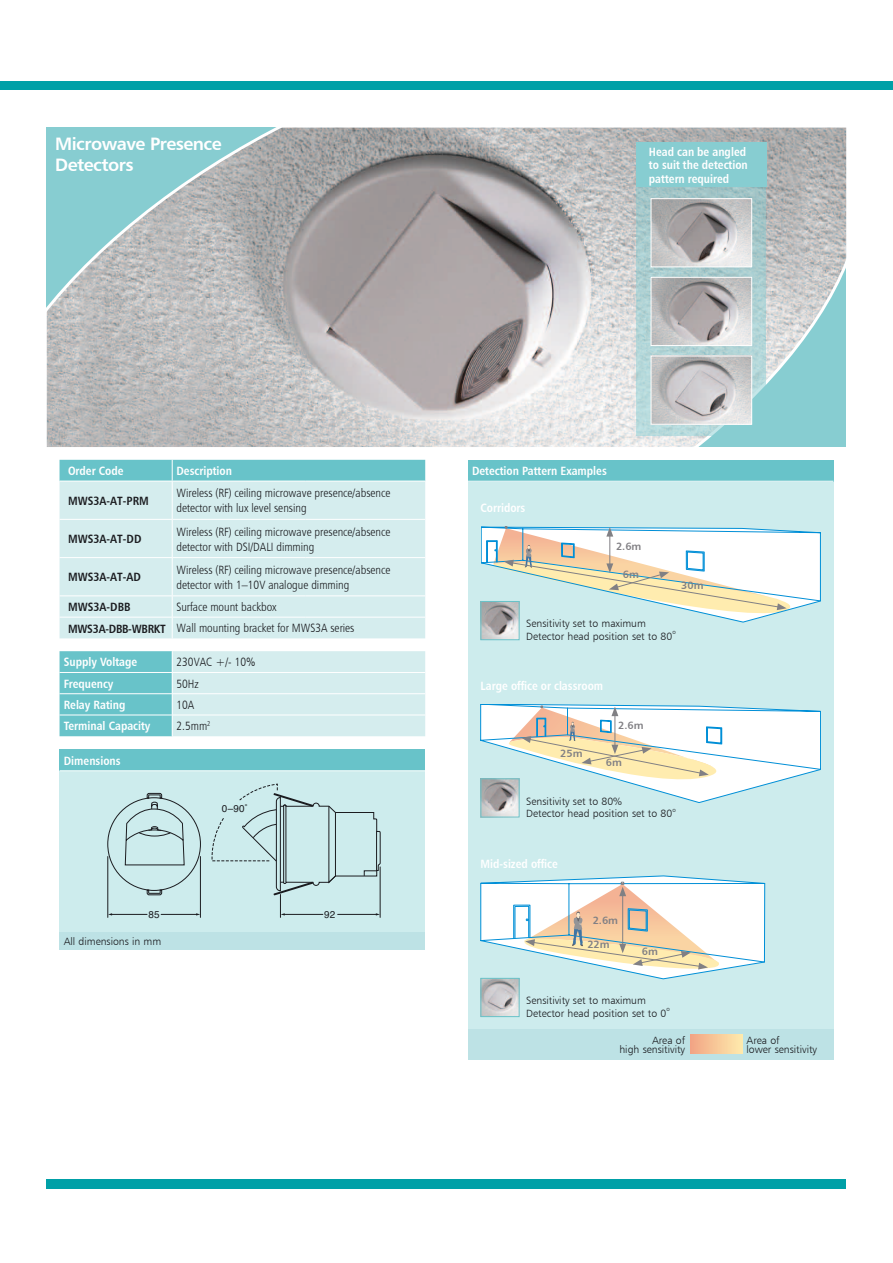
<style>
.page{position:relative;width:893px;height:1263px;background:#fff}
.page>*{position:absolute;margin:0;border:0;box-sizing:border-box;transform-origin:0 0}
.t1{font:18px/21px "Humanist 777 BT Bold B";letter-spacing:-.03em;color:#fff}
.t2{font:12px/15px "Humanist 777 BT Light Condensed B";color:#1b1c20}
.t3{font:12px/13.5px "Humanist 777 BT Bold Condensed B";color:#fff}
.t4{font:12px "Humanist 777 BT Bold Condensed B";color:#1b1c20}
.t5{font:10.5px/12.6px "Humanist 777 BT Light B";color:#1b1c20}
.t6{font:10.5px "Humanist 777 BT Bold B";color:#818084}
.t7{font:9.9px "Helvetica";color:#1b1c20}
.t8{font:6.15px "Humanist 777 BT Light B";color:#1b1c20}
.s1{font-family:"Humanist 777 BT Bold Condensed B"}
</style>
<div class="page">
<svg style="left:47px;top:128px;width:799px;height:319px;background:#b3babb"></svg>
<svg style="left:636px;top:187px;width:130px;height:249px;background:#abcfd2"></svg>
<img style="left:653px;top:200px;width:97px;height:65px">
<div style="left:651px;top:198px;width:101px;height:69px;border:1px solid #fff"></div>
<img style="left:653px;top:279px;width:97px;height:65px">
<div style="left:651px;top:277px;width:101px;height:69px;border:1px solid #fff"></div>
<img style="left:653px;top:358px;width:97px;height:65px">
<div style="left:651px;top:356px;width:101px;height:69px;border:1px solid #fff"></div>
<div style="left:636px;top:142px;width:130px;height:45px;background:#87cdd1"></div>
<div style="left:60px;top:482px;width:365px;height:156px;background:#d5edee"></div>
<hr style="left:172px;top:481px;width:1px;height:38px;background:#fff">
<hr style="left:60px;top:519px;width:112px;height:1px;background:#fff">
<hr style="left:172px;top:519px;width:133px;height:1px;background:#fff">
<hr style="left:172px;top:520px;width:1px;height:37px;background:#fff">
<hr style="left:305px;top:519px;width:120px;height:1px;background:#fff">
<hr style="left:60px;top:557px;width:112px;height:1px;background:#fff">
<hr style="left:172px;top:557px;width:133px;height:1px;background:#fff">
<hr style="left:172px;top:558px;width:1px;height:37px;background:#fff">
<hr style="left:305px;top:557px;width:120px;height:1px;background:#fff">
<div style="left:60px;top:460px;width:365px;height:21px;background:#68c3c9"></div>
<hr style="left:60px;top:595px;width:112px;height:1px;background:#fff">
<hr style="left:172px;top:595px;width:133px;height:1px;background:#fff">
<svg style="left:172px;top:596px;width:1px;height:42px"></svg>
<hr style="left:305px;top:595px;width:120px;height:1px;background:#fff">
<hr style="left:60px;top:617px;width:112px;height:1px;background:#fff">
<hr style="left:172px;top:617px;width:133px;height:1px;background:#fff">
<hr style="left:305px;top:617px;width:120px;height:1px;background:#fff">
<svg style="left:60px;top:651px;width:365px;height:85px;background:#b6e1e3"></svg>
<div style="left:468px;top:463px;width:365px;height:574px;background:#cdeced"></div>
<div style="left:468px;top:460px;width:365px;height:21px;background:#68c3c9"></div>
<hr style="left:468px;top:481px;width:365px;height:1px;background:#fff">
<div style="left:468px;top:1030px;width:365px;height:30px;background:#bde2e5"></div>
<div style="left:690px;top:1035px;width:52px;height:18px;background:linear-gradient(to right,#f2a484,#fee9ac)"></div>
<div style="left:47px;top:1179px;width:799px;height:10px;background:#00a0a7"></div>
<div style="left:0;top:81px;width:893px;height:8px;background:#00a0a7"></div>
<svg style="left:481px;top:526px;width:340px;height:96px"></svg>
<img style="left:482px;top:603px;width:35px;height:35px">
<div style="left:480px;top:601px;width:39px;height:39px;border:1px solid #68c3c9"></div>
<svg style="left:480px;top:704px;width:341px;height:99px"></svg>
<img style="left:482px;top:780px;width:35px;height:35px">
<div style="left:480px;top:778px;width:39px;height:39px;border:1px solid #68c3c9"></div>
<svg style="left:480px;top:876px;width:285px;height:103px"></svg>
<img style="left:482px;top:980px;width:35px;height:35px">
<div style="left:480px;top:978px;width:39px;height:39px;border:1px solid #68c3c9"></div>
<div style="left:60px;top:761px;width:365px;height:182px;background:#cdeced"></div>
<div style="left:60px;top:749px;width:365px;height:22px;background:#68c3c9"></div>
<div style="left:60px;top:932px;width:365px;height:17px;background:#bde2e5"></div>
<hr style="left:60px;top:770px;width:365px;height:1px;background:#fff">
<svg style="left:124px;top:792px;width:61px;height:103px"></svg>
<hr style="left:111px;top:914px;width:36px;height:1px;background:#1b1c20">
<hr style="left:161px;top:914px;width:36px;height:1px;background:#1b1c20">
<hr style="left:108px;top:856px;width:1px;height:61px;background:#1b1c20">
<hr style="left:200px;top:856px;width:1px;height:61px;background:#1b1c20">
<svg style="left:212px;top:784px;width:169px;height:133px"></svg>
<h1 class="t1" style="left:55px;top:133px;width:168px">Microwave Presence<br>Detectors</h1>
<p class="t3" style="left:649px;top:144px;width:100px">Head can be angled to suit the detection pattern required</p>
<p class="t3" style="left:68px;top:464px;width:57px">Order Code</p>
<p class="t3" style="left:176px;top:464px;width:57px">Description</p>
<p class="t4" style="left:68px;top:493px;width:82px">MWS3A-AT-PRM</p>
<p class="t2" style="left:176px;top:485px;width:216px">Wireless (RF) ceiling microwave presence/absence detector with lux level sensing</p>
<p class="t4" style="left:68px;top:531px;width:75px">MWS3A-AT-DD</p>
<p class="t2" style="left:176px;top:524px;width:216px">Wireless (RF) ceiling microwave presence/absence detector with DSI/DALI dimming</p>
<p class="t4" style="left:68px;top:569px;width:75px">MWS3A-AT-AD</p>
<p class="t2" style="left:176px;top:562px;width:216px">Wireless (RF) ceiling microwave presence/absence detector with 1–10V analogue dimming</p>
<p class="t4" style="left:68px;top:599px;width:64px">MWS3A-DBB</p>
<p class="t2" style="left:68px;top:596px;width:288px;line-height:21.3px;text-indent:108px">Surface mount backbox<br><span class="s1">MWS3A-DBB-WBRKT</span> Wall mounting bracket for MWS3A series</p>
<p class="t3" style="left:64px;top:655px;width:75px">Supply Voltage</p>
<p class="t2" style="left:176px;top:654px;width:80px">230VAC +/- 10%</p>
<p class="t3" style="left:64px;top:676px;width:51px">Frequency</p>
<p class="t2" style="left:176px;top:676px;width:24px">50Hz</p>
<p class="t3" style="left:64px;top:698px;width:63px">Relay Rating</p>
<p class="t2" style="left:176px;top:697px;width:19px">10A</p>
<p class="t3" style="left:64px;top:719px;width:88px">Terminal Capacity</p>
<p class="t2" style="left:176px;top:718px;width:36px">2.5mm<sup>2</sup></p>
<p class="t3" style="left:64px;top:753px;width:58px">Dimensions</p>
<p class="t7" style="left:222px;top:801px;width:27px">0–90˚</p>
<p class="t7" style="left:149px;top:907px;width:13px">85</p>
<p class="t7" style="left:324px;top:907px;width:13px">92</p>
<p class="t5" style="left:64px;top:934px;width:99px">All dimensions in mm</p>
<p class="t3" style="left:472px;top:464px;width:136px">Detection Pattern Examples</p>
<p class="t3" style="left:480px;top:500px;width:46px">Corridors</p>
<p class="t6" style="left:616px;top:539px;width:27px">2.6m</p>
<p class="t6" style="left:623px;top:568px;width:18px">6m</p>
<p class="t6" style="left:681px;top:579px;width:24px">30m</p>
<p class="t5" style="left:526px;top:617px;width:148px">Sensitivity set to maximum<br>Detector head position set to 80</p>
<p class="t8" style="left:672px;top:628px;width:5px">o</p>
<p class="t3" style="left:480px;top:679px;width:124px">Large office or classroom</p>
<p class="t6" style="left:618px;top:718px;width:27px">2.6m</p>
<p class="t6" style="left:560px;top:746px;width:24px">25m</p>
<p class="t6" style="left:606px;top:756px;width:18px">6m</p>
<p class="t5" style="left:526px;top:795px;width:148px">Sensitivity set to 80%<br>Detector head position set to 80</p>
<p class="t8" style="left:672px;top:806px;width:5px">o</p>
<p class="t3" style="left:480px;top:857px;width:79px">Mid-sized office</p>
<p class="t6" style="left:593px;top:913px;width:27px">2.6m</p>
<p class="t6" style="left:587px;top:938px;width:24px">22m</p>
<p class="t6" style="left:642px;top:945px;width:18px">6m</p>
<p class="t5" style="left:526px;top:994px;width:142px">Sensitivity set to maximum<br>Detector head position set to 0</p>
<p class="t8" style="left:666px;top:1005px;width:5px">o</p>
<p class="t5" style="left:619px;top:1035px;width:67px;line-height:9px;text-align:right">Area of<br>high sensitivity</p>
<p class="t5" style="left:747px;top:1035px;width:72px;line-height:9px">Area of<br>lower sensitivity</p>
</div>
